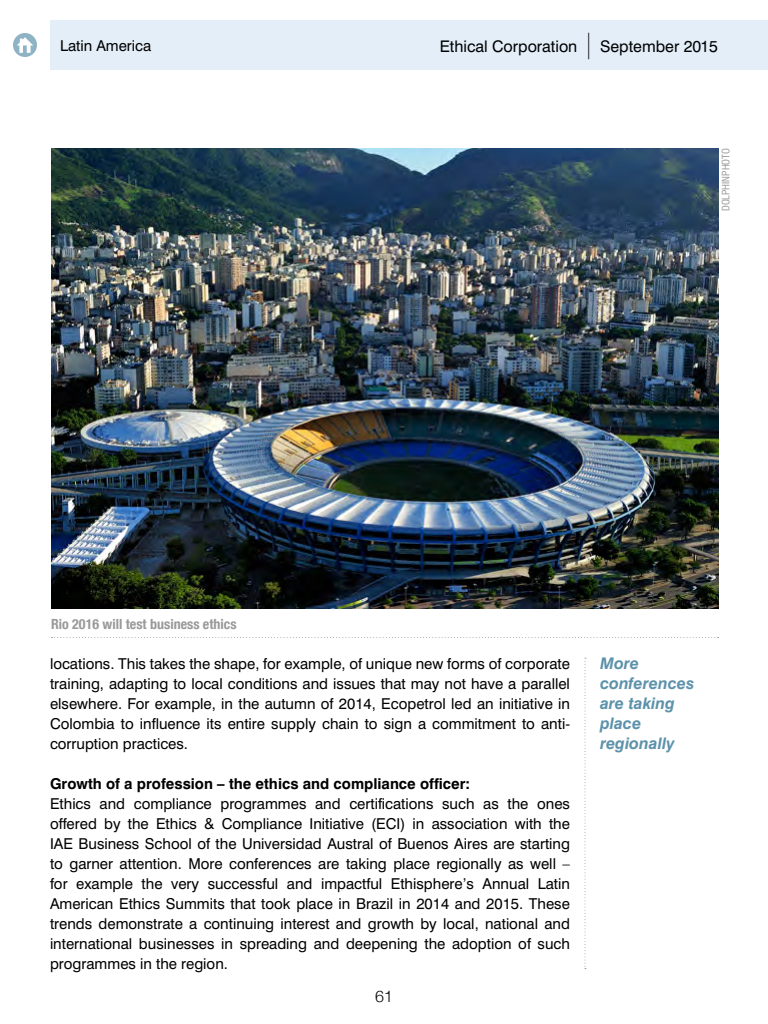
<style>
.page{position:relative;width:768px;height:1024px;background:#fff}
.page>*{position:absolute;margin:0;border:0;box-sizing:border-box;transform-origin:0 0}
.t1{font:16px "Swiss 721 BT";color:#000}
.t2{font:italic 700 16px/20px "Swiss 721 BT";color:#5d92aa}
.t3{font:300 16px "Helvetica Neue";color:#000}
.t4{font:15px/20px "Swiss 721 BT";color:#000;text-align:justify}
.t5{font:700 15px "Swiss 721 BT";color:#000}
.t6{font:700 condensed 14px "Helvetica Neue";color:#999}
.t7{font:condensed 10px "Swiss 721 BT";color:#999}
.s1{font-size:26.5px}
</style>
<div class="page">
<svg style="left:13px;top:33px;width:24px;height:24px"></svg>
<div style="left:50px;top:20px;width:718px;height:50px;background:#e3eef8"></div>
<svg style="left:584px;top:658px;width:2px;height:311px"></svg>
<svg style="left:52px;top:637px;width:666px;height:1px"></svg>
<img style="left:51px;top:149px;width:667px;height:459px">
<p class="t1" style="left:586px;top:37px;width:133px"><span class="s1">|</span> September 2015</p>
<p class="t1" style="left:474px;top:36px;width:206px">Ethical Corporation | August</p>
<p class="t1" style="left:709px;top:36px;width:10px">4</p>
<p class="t4" style="left:60px;top:35px;width:25px">???</p>
<p class="t1" style="left:440px;top:37px;width:139px">Ethical Corporation</p>
<p class="t4" style="left:60px;top:35px;width:93px">Latin America</p>
<p class="t7" style="left:720px;top:211px;width:65px;rotate:-90deg">DOLPHINPHOTO</p>
<p class="t6" style="left:51px;top:612px;width:187px">Rio 2016 will test business ethics</p>
<p class="t4" style="left:50px;top:654px;width:522px">locations. This takes the shape, for example, of unique new forms of corporate training, adapting to local conditions and issues that may not have a parallel elsewhere. For example, in the autumn of 2014, Ecopetrol led an initiative in Colombia to influence its entire supply chain to sign a commitment to anti&shy;corruption practices.</p>
<p class="t5" style="left:50px;top:774px;width:422px">Growth of a profession – the ethics and compliance officer:</p>
<p class="t4" style="left:50px;top:794px;width:522px">Ethics and compliance programmes and certifications such as the ones offered by the Ethics &amp; Compliance Initiative (ECI) in association with the IAE Business School of the Universidad Austral of Buenos Aires are starting to garner attention. More conferences are taking place regionally as well – for example the very successful and impactful Ethisphere’s Annual Latin American Ethics Summits that took place in Brazil in 2014 and 2015. These trends demonstrate a continuing interest and growth by local, national and international businesses in spreading and deepening the adoption of such programmes in the region.</p>
<p class="t3" style="left:375px;top:984px;width:19px">61</p>
<p class="t2" style="left:600px;top:653px;width:96px">More conferences are taking place regionally</p>
</div>
